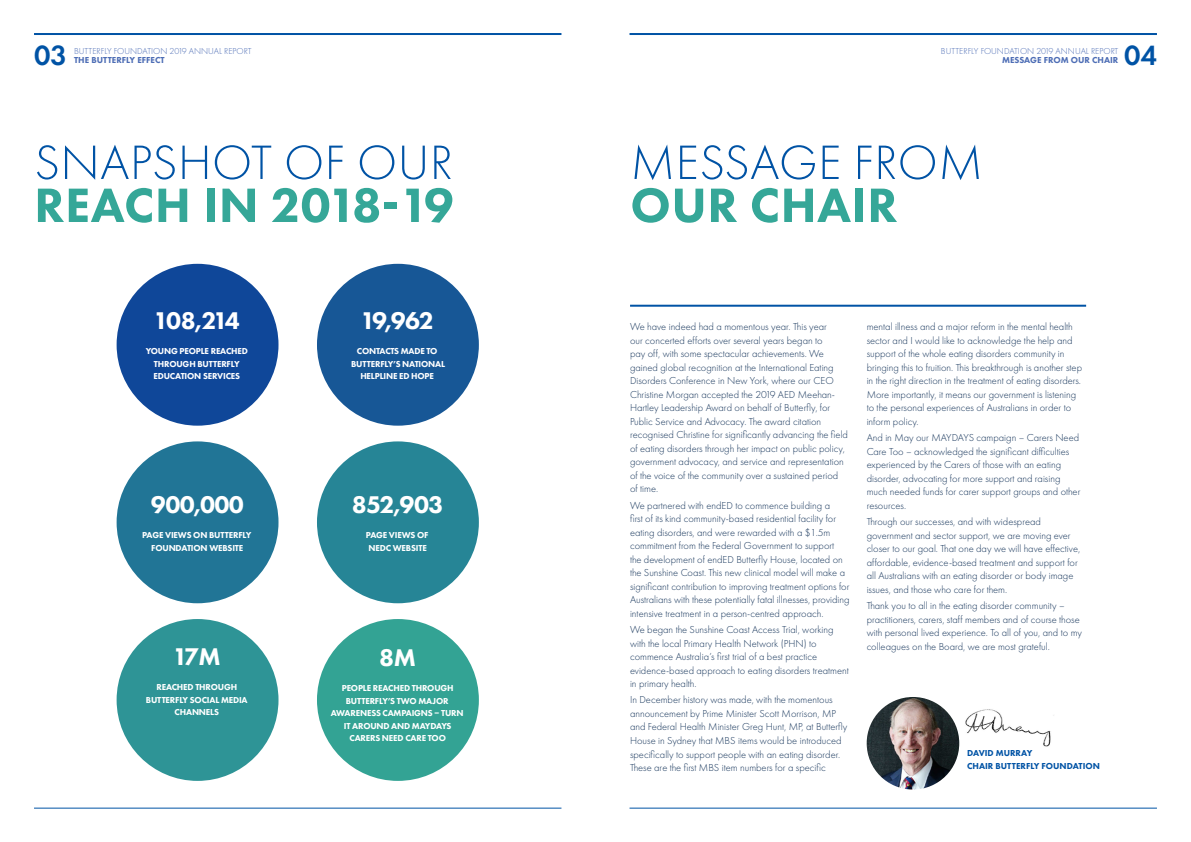
<style>
.page{position:relative;width:1191px;height:842px;background:#fff}
.page>*{position:absolute;margin:0;border:0;box-sizing:border-box;transform-origin:0 0}
.t1{font:300 50px "Futura PT";letter-spacing:.01em;color:#0053a5}
.t2{font:800 50px "Futura PT";letter-spacing:.01em;color:#35a798}
.t3{font:600 29px "Futura PT";color:#0053a5}
.t4{font:800 25.1px "Futura PT";letter-spacing:-.03em;color:#fff}
.t5{font:300 10.5px/13.5px "Futura PT";color:#15345a}
.t6{font:300 9px "Futura PT";color:#4d6db5}
.t7{font:800 9px "Futura PT";color:#4d6db5}
.t8{font:800 9px/13px "Futura PT";color:#0053a5}
.t9{font:800 8.9px/12.5px "Futura PT";letter-spacing:-.02em;color:#fff;text-align:center}
</style>
<div class="page">
<img style="left:955px;top:709px;width:99px;height:48px">
<hr style="left:34px;top:33px;width:527px;height:2px;background:#0053a5">
<hr style="left:34px;top:808px;width:527px;height:1px;background:#0053a5">
<hr style="left:629px;top:808px;width:528px;height:1px;background:#0053a5">
<hr style="left:629px;top:33px;width:528px;height:2px;background:#0053a5">
<div style="left:117px;top:264px;width:161px;height:162px;background:#0f4799;border-radius:50%"></div>
<div style="left:117px;top:441px;width:161px;height:162px;background:#217596;border-radius:50%"></div>
<div style="left:117px;top:619px;width:161px;height:162px;background:#2e9496;border-radius:50%"></div>
<div style="left:317px;top:264px;width:162px;height:162px;background:#175796;border-radius:50%"></div>
<div style="left:317px;top:441px;width:162px;height:162px;background:#268596;border-radius:50%"></div>
<div style="left:317px;top:619px;width:162px;height:162px;background:#33a394;border-radius:50%"></div>
<hr style="left:630px;top:305px;width:456px;height:2px;background:#0053a5">
<img style="left:866px;top:697px;width:93px;height:92px;border-radius:46px">
<h2 class="t3" style="left:34px;top:37px;width:34px">03</h2>
<p class="t7" style="left:1002px;top:54px;width:118px">MESSAGE FROM OUR CHAIR</p>
<h2 class="t3" style="left:1124px;top:37px;width:34px">04</h2>
<p class="t6" style="left:74px;top:45px;width:179px">BUTTERFLY FOUNDATION 2019 ANNUAL REPORT</p>
<p class="t7" style="left:74px;top:54px;width:92px">THE BUTTERFLY EFFECT</p>
<p class="t6" style="left:941px;top:45px;width:179px">BUTTERFLY FOUNDATION 2019 ANNUAL REPORT</p>
<h1 class="t1" style="left:34px;top:134px;width:420px">SNAPSHOT OF OUR</h1>
<h1 class="t2" style="left:34px;top:174px;width:421px">REACH IN 2018-19</h1>
<h3 class="t4" style="left:154px;top:305px;width:88px">108,214</h3>
<p class="t9" style="left:146px;top:345px;width:104px">YOUNG PEOPLE REACHED<br>THROUGH BUTTERFLY<br>EDUCATION SERVICES</p>
<h3 class="t4" style="left:151px;top:489px;width:95px">900,000</h3>
<p class="t9" style="left:142px;top:529px;width:111px">PAGE VIEWS ON BUTTERFLY<br>FOUNDATION WEBSITE</p>
<h3 class="t4" style="left:173px;top:641px;width:49px">17M</h3>
<p class="t9" style="left:146px;top:681px;width:103px">REACHED THROUGH<br>BUTTERFLY SOCIAL MEDIA<br>CHANNELS</p>
<h3 class="t4" style="left:360px;top:305px;width:75px">19,962</h3>
<p class="t9" style="left:351px;top:345px;width:95px">CONTACTS MADE TO<br>BUTTERFLY’S NATIONAL<br>HELPLINE ED HOPE</p>
<h3 class="t4" style="left:352px;top:489px;width:93px">852,903</h3>
<p class="t9" style="left:366px;top:529px;width:64px;text-align:left">PAGE VIEWS OF<br>NEDC WEBSITE</p>
<h3 class="t4" style="left:379px;top:642px;width:38px">8M</h3>
<p class="t9" style="left:331px;top:682px;width:134px">PEOPLE REACHED THROUGH<br>BUTTERFLY’S TWO MAJOR<br>AWARENESS CAMPAIGNS – TURN<br>IT AROUND AND MAYDAYS<br>CARERS NEED CARE TOO</p>
<h1 class="t1" style="left:630px;top:134px;width:354px">MESSAGE FROM</h1>
<h1 class="t2" style="left:630px;top:174px;width:269px">OUR CHAIR</h1>
<p class="t5" style="left:630px;top:320px;width:219px">We have indeed had a momentous year. This year<br>our concerted efforts over several years began to<br>pay off, with some spectacular achievements. We gained global recognition at the International Eating Disorders Conference in New York, where our CEO Christine Morgan accepted the 2019 AED Meehan-Hartley Leadership Award on behalf of Butterfly, for Public Service and Advocacy. The award citation recognised Christine for significantly advancing the field of eating disorders through her impact on public policy, government advocacy, and service and representation of the voice of the community over a sustained period of time.</p>
<p class="t5" style="left:630px;top:499px;width:221px">We partnered with endED to commence building a<br>first of its kind community-based residential facility for eating disorders, and were rewarded with a $1.5m commitment from the Federal Government to support<br>the development of endED Butterfly House, located on the Sunshine Coast. This new clinical model will make a significant contribution to improving treatment options for Australians with these potentially fatal illnesses, providing intensive treatment in a person-centred approach.</p>
<p class="t5" style="left:630px;top:623px;width:220px">We began the Sunshine Coast Access Trial, working with the local Primary Health Network (PHN) to commence Australia’s first trial of a best practice evidence-based approach to eating disorders treatment in primary health.</p>
<p class="t5" style="left:630px;top:693px;width:219px">In December history was made, with the momentous announcement by Prime Minister Scott Morrison, MP and Federal Health Minister Greg Hunt, MP, at Butterfly House in Sydney that MBS items would be introduced specifically to support people with an eating disorder.<br>These are the first MBS item numbers for a specific</p>
<p class="t5" style="left:866px;top:320px;width:217px">mental illness and a major reform in the mental health sector and I would like to acknowledge the help and support of the whole eating disorders community in bringing this to fruition. This breakthrough is another step in the right direction in the treatment of eating disorders.<br>More importantly, it means our government is listening to the personal experiences of Australians in order to inform policy.</p>
<p class="t5" style="left:866px;top:431px;width:215px">And in May our MAYDAYS campaign – Carers Need Care Too – acknowledged the significant difficulties experienced by the Carers of those with an eating disorder, advocating for more support and raising much needed funds for carer support groups and other resources.</p>
<p class="t5" style="left:866px;top:515px;width:215px">Through our successes, and with widespread government and sector support, we are moving ever closer to our goal. That one day we will have effective, affordable, evidence-based treatment and support for all Australians with an eating disorder or body image issues, and those who care for them.</p>
<p class="t5" style="left:866px;top:599px;width:217px">Thank you to all in the eating disorder community – practitioners, carers, staff members and of course those with personal lived experience. To all of you, and to my colleagues on the Board, we are most grateful.</p>
<p class="t8" style="left:967px;top:747px;width:134px">DAVID MURRAY<br>CHAIR BUTTERFLY FOUNDATION</p>
</div>
